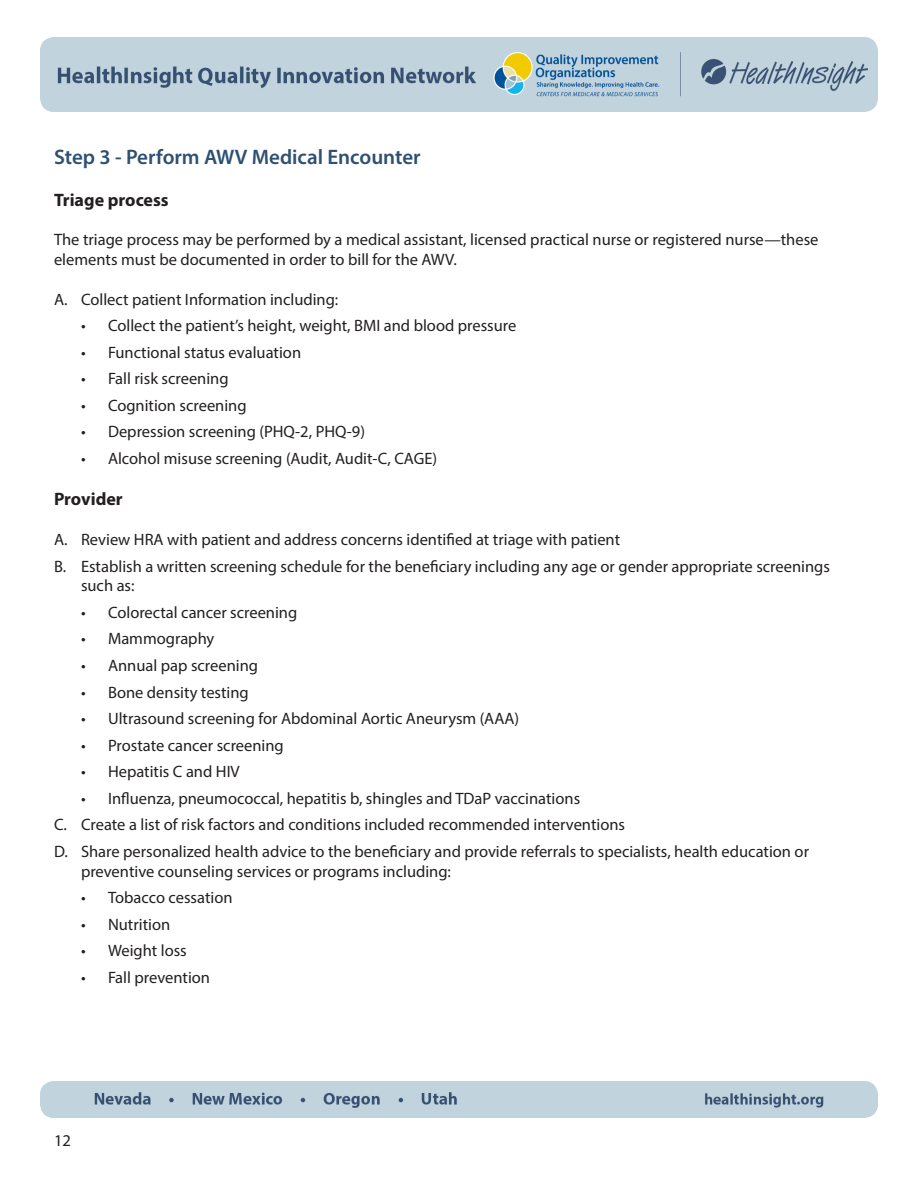
<style>
.page{position:relative;width:918px;height:1188px;background:#fff}
.page>*{position:absolute;margin:0;border:0;box-sizing:border-box;transform-origin:0 0}
.t1{font:600 21px "Myriad Pro";color:#2e5072}
.t2{font:700 18px "Myriad Pro";color:#231f20}
.t3{font:16.5px/19.8px "Myriad Pro";color:#231f20}
</style>
<div class="page">
<img style="left:40px;top:37px;width:837px;height:74px">
<img style="left:40px;top:1081px;width:838px;height:37px">
<p class="t1" style="left:54px;top:144px;width:368px">Step 3 - Perform AWV Medical Encounter</p>
<p class="t2" style="left:54px;top:188px;width:116px">Triage process</p>
<p class="t3" style="left:54px;top:230px;width:766px">The triage process may be performed by a medical assistant, licensed practical nurse or registered nurse—these elements must be documented in order to bill for the AWV.</p>
<p class="t3" style="left:54px;top:289px;width:286px">A. Collect patient Information including:</p>
<p class="t3" style="left:81px;top:316px;width:437px">• Collect the patient’s height, weight, BMI and blood pressure</p>
<p class="t3" style="left:81px;top:342px;width:222px">• Functional status evaluation</p>
<p class="t3" style="left:81px;top:369px;width:149px">• Fall risk screening</p>
<p class="t3" style="left:81px;top:395px;width:167px">• Cognition screening</p>
<p class="t3" style="left:81px;top:422px;width:286px">• Depression screening (PHQ-2, PHQ-9)</p>
<p class="t3" style="left:81px;top:448px;width:358px">• Alcohol misuse screening (Audit, Audit-C, CAGE)</p>
<p class="t2" style="left:54px;top:488px;width:70px">Provider</p>
<p class="t3" style="left:54px;top:529px;width:568px">A. Review HRA with patient and address concerns identified at triage with patient</p>
<p class="t3" style="left:81px;top:556px;width:750px;text-indent:-27px">B. Establish a written screening schedule for the beneficiary including any age or gender appropriate screenings such as:</p>
<p class="t3" style="left:81px;top:602px;width:218px">• Colorectal cancer screening</p>
<p class="t3" style="left:81px;top:629px;width:135px">• Mammography</p>
<p class="t3" style="left:81px;top:655px;width:179px">• Annual pap screening</p>
<p class="t3" style="left:81px;top:682px;width:169px">• Bone density testing</p>
<p class="t3" style="left:81px;top:708px;width:440px">• Ultrasound screening for Abdominal Aortic Aneurysm (AAA)</p>
<p class="t3" style="left:81px;top:735px;width:204px">• Prostate cancer screening</p>
<p class="t3" style="left:81px;top:761px;width:160px">• Hepatitis C and HIV</p>
<p class="t3" style="left:81px;top:788px;width:501px">• Influenza, pneumococcal, hepatitis b, shingles and TDaP vaccinations</p>
<p class="t3" style="left:54px;top:815px;width:573px">C. Create a list of risk factors and conditions included recommended interventions</p>
<p class="t3" style="left:81px;top:841px;width:730px;text-indent:-27px">D. Share personalized health advice to the beneficiary and provide referrals to specialists, health education or preventive counseling services or programs including:</p>
<p class="t3" style="left:81px;top:887px;width:153px">• Tobacco cessation</p>
<p class="t3" style="left:81px;top:914px;width:91px">• Nutrition</p>
<p class="t3" style="left:81px;top:941px;width:107px">• Weight loss</p>
<p class="t3" style="left:81px;top:967px;width:131px">• Fall prevention</p>
<p class="t3" style="left:54px;top:1131px;width:18px">12</p>
</div>
